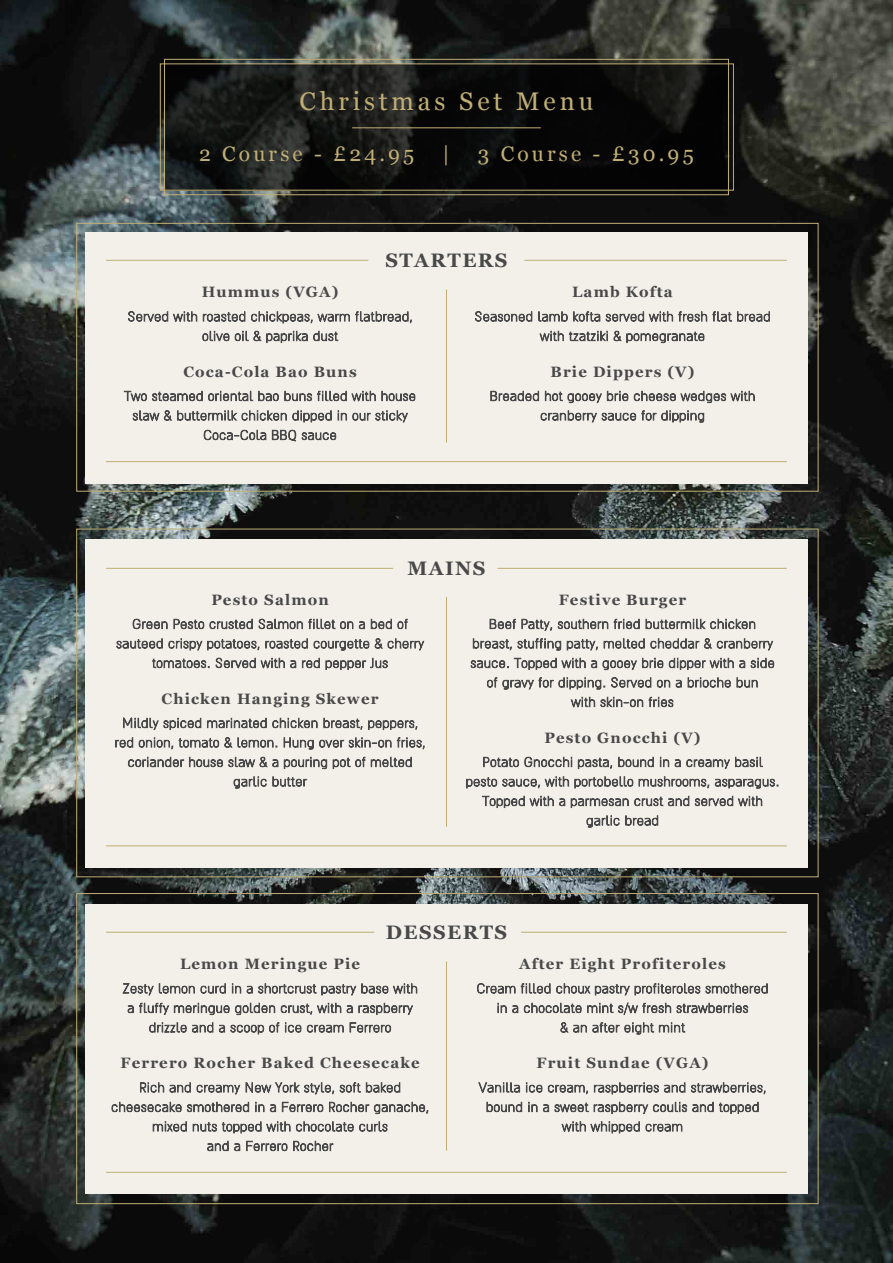
<style>
.page{position:relative;width:893px;height:1263px;background:#fff}
.page>*{position:absolute;margin:0;border:0;box-sizing:border-box;transform-origin:0 0}
.t1{font:25.5px "Georgia";letter-spacing:.15em;color:#c0ae75}
.t2{font:21px "Georgia";letter-spacing:.15em;color:#c0ae75}
.t3{font:700 19.5px "Georgia";letter-spacing:.075em;color:#4a494a}
.t4{font:700 15px "Georgia";letter-spacing:.075em;color:#4a494a}
</style>
<div class="page">
<img style="left:0;top:0;width:893px;height:1263px">
<div style="left:76px;top:223px;width:742px;height:269px;border:1px solid #c0ae75"></div>
<div style="left:85px;top:232px;width:723px;height:251px;background:#f2f0e9"></div>
<svg style="left:128px;top:311px;width:69px;height:11px"></svg>
<svg style="left:203px;top:311px;width:42px;height:11px"></svg>
<svg style="left:251px;top:311px;width:161px;height:12px"></svg>
<svg style="left:202px;top:331px;width:27px;height:10px"></svg>
<svg style="left:235px;top:331px;width:103px;height:12px"></svg>
<svg style="left:124px;top:391px;width:238px;height:10px"></svg>
<svg style="left:363px;top:391px;width:52px;height:10px"></svg>
<svg style="left:133px;top:410px;width:199px;height:12px"></svg>
<svg style="left:338px;top:410px;width:70px;height:12px"></svg>
<svg style="left:204px;top:430px;width:62px;height:10px"></svg>
<svg style="left:272px;top:430px;width:24px;height:11px"></svg>
<svg style="left:302px;top:432px;width:34px;height:8px"></svg>
<svg style="left:475px;top:311px;width:57px;height:11px"></svg>
<svg style="left:538px;top:311px;width:62px;height:11px"></svg>
<svg style="left:606px;top:311px;width:164px;height:11px"></svg>
<svg style="left:540px;top:331px;width:68px;height:10px"></svg>
<svg style="left:614px;top:331px;width:90px;height:12px"></svg>
<svg style="left:490px;top:391px;width:49px;height:10px"></svg>
<svg style="left:545px;top:391px;width:83px;height:12px"></svg>
<svg style="left:634px;top:391px;width:121px;height:12px"></svg>
<svg style="left:541px;top:410px;width:163px;height:12px"></svg>
<hr style="left:446px;top:289px;width:1px;height:153px;background:#c0ae75">
<hr style="left:524px;top:260px;width:263px;height:1px;background:#c0ae75">
<hr style="left:106px;top:260px;width:262px;height:1px;background:#c0ae75">
<hr style="left:106px;top:461px;width:681px;height:1px;background:#c0ae75">
<div style="left:85px;top:540px;width:723px;height:328px;background:#f2f0e9"></div>
<svg style="left:133px;top:619px;width:35px;height:10px"></svg>
<svg style="left:174px;top:619px;width:30px;height:10px"></svg>
<svg style="left:210px;top:619px;width:43px;height:10px"></svg>
<svg style="left:259px;top:619px;width:94px;height:10px"></svg>
<svg style="left:359px;top:621px;width:6px;height:8px"></svg>
<svg style="left:371px;top:619px;width:21px;height:10px"></svg>
<svg style="left:398px;top:619px;width:10px;height:10px"></svg>
<svg style="left:116px;top:638px;width:47px;height:11px"></svg>
<svg style="left:169px;top:638px;width:90px;height:12px"></svg>
<svg style="left:265px;top:638px;width:43px;height:11px"></svg>
<svg style="left:314px;top:639px;width:55px;height:11px"></svg>
<svg style="left:375px;top:638px;width:49px;height:12px"></svg>
<svg style="left:152px;top:659px;width:57px;height:9px"></svg>
<svg style="left:216px;top:658px;width:80px;height:10px"></svg>
<svg style="left:302px;top:658px;width:18px;height:10px"></svg>
<svg style="left:326px;top:658px;width:62px;height:12px"></svg>
<svg style="left:123px;top:717px;width:78px;height:13px"></svg>
<svg style="left:207px;top:718px;width:110px;height:10px"></svg>
<svg style="left:324px;top:718px;width:38px;height:12px"></svg>
<svg style="left:368px;top:720px;width:49px;height:10px"></svg>
<svg style="left:115px;top:737px;width:18px;height:10px"></svg>
<svg style="left:139px;top:737px;width:34px;height:12px"></svg>
<svg style="left:179px;top:737px;width:53px;height:11px"></svg>
<svg style="left:238px;top:737px;width:39px;height:10px"></svg>
<svg style="left:284px;top:737px;width:107px;height:12px"></svg>
<svg style="left:397px;top:737px;width:28px;height:12px"></svg>
<svg style="left:128px;top:757px;width:150px;height:10px"></svg>
<svg style="left:284px;top:757px;width:43px;height:12px"></svg>
<svg style="left:333px;top:757px;width:32px;height:12px"></svg>
<svg style="left:371px;top:757px;width:41px;height:10px"></svg>
<svg style="left:234px;top:776px;width:73px;height:12px"></svg>
<svg style="left:490px;top:619px;width:62px;height:12px"></svg>
<svg style="left:558px;top:619px;width:50px;height:10px"></svg>
<svg style="left:614px;top:619px;width:26px;height:10px"></svg>
<svg style="left:646px;top:619px;width:109px;height:10px"></svg>
<svg style="left:473px;top:638px;width:88px;height:12px"></svg>
<svg style="left:567px;top:639px;width:31px;height:11px"></svg>
<svg style="left:604px;top:638px;width:169px;height:12px"></svg>
<svg style="left:471px;top:658px;width:126px;height:12px"></svg>
<svg style="left:603px;top:658px;width:60px;height:12px"></svg>
<svg style="left:669px;top:658px;width:76px;height:12px"></svg>
<svg style="left:751px;top:658px;width:23px;height:10px"></svg>
<svg style="left:487px;top:677px;width:118px;height:12px"></svg>
<svg style="left:611px;top:677px;width:40px;height:11px"></svg>
<svg style="left:657px;top:680px;width:13px;height:7px"></svg>
<svg style="left:676px;top:680px;width:6px;height:8px"></svg>
<svg style="left:688px;top:677px;width:43px;height:10px"></svg>
<svg style="left:737px;top:677px;width:21px;height:10px"></svg>
<svg style="left:571px;top:697px;width:72px;height:10px"></svg>
<svg style="left:649px;top:697px;width:24px;height:10px"></svg>
<svg style="left:483px;top:757px;width:89px;height:10px"></svg>
<svg style="left:578px;top:758px;width:34px;height:11px"></svg>
<svg style="left:618px;top:757px;width:36px;height:10px"></svg>
<svg style="left:660px;top:757px;width:9px;height:10px"></svg>
<svg style="left:675px;top:757px;width:88px;height:12px"></svg>
<svg style="left:466px;top:776px;width:167px;height:12px"></svg>
<svg style="left:639px;top:776px;width:70px;height:12px"></svg>
<svg style="left:715px;top:779px;width:63px;height:9px"></svg>
<svg style="left:482px;top:796px;width:83px;height:12px"></svg>
<svg style="left:571px;top:796px;width:118px;height:12px"></svg>
<svg style="left:695px;top:796px;width:67px;height:10px"></svg>
<svg style="left:587px;top:815px;width:32px;height:12px"></svg>
<svg style="left:625px;top:815px;width:33px;height:11px"></svg>
<hr style="left:446px;top:597px;width:1px;height:230px;background:#c0ae75">
<hr style="left:106px;top:845px;width:681px;height:1px;background:#c0ae75">
<hr style="left:497px;top:568px;width:290px;height:1px;background:#c0ae75">
<hr style="left:106px;top:568px;width:287px;height:1px;background:#c0ae75">
<div style="left:85px;top:904px;width:723px;height:289px;background:#f2f0e9"></div>
<svg style="left:123px;top:983px;width:72px;height:12px"></svg>
<svg style="left:201px;top:983px;width:25px;height:10px"></svg>
<svg style="left:232px;top:983px;width:9px;height:10px"></svg>
<svg style="left:247px;top:983px;width:170px;height:12px"></svg>
<svg style="left:128px;top:1003px;width:147px;height:12px"></svg>
<svg style="left:281px;top:1003px;width:60px;height:12px"></svg>
<svg style="left:347px;top:1005px;width:6px;height:8px"></svg>
<svg style="left:359px;top:1003px;width:54px;height:12px"></svg>
<svg style="left:149px;top:1022px;width:64px;height:11px"></svg>
<svg style="left:219px;top:1022px;width:60px;height:12px"></svg>
<svg style="left:285px;top:1022px;width:16px;height:10px"></svg>
<svg style="left:307px;top:1025px;width:37px;height:8px"></svg>
<svg style="left:350px;top:1022px;width:41px;height:10px"></svg>
<svg style="left:140px;top:1082px;width:24px;height:10px"></svg>
<svg style="left:170px;top:1082px;width:21px;height:11px"></svg>
<svg style="left:197px;top:1085px;width:43px;height:9px"></svg>
<svg style="left:246px;top:1082px;width:88px;height:12px"></svg>
<svg style="left:340px;top:1082px;width:60px;height:11px"></svg>
<svg style="left:112px;top:1102px;width:137px;height:10px"></svg>
<svg style="left:255px;top:1102px;width:9px;height:10px"></svg>
<svg style="left:270px;top:1104px;width:6px;height:8px"></svg>
<svg style="left:282px;top:1102px;width:41px;height:10px"></svg>
<svg style="left:329px;top:1102px;width:99px;height:12px"></svg>
<svg style="left:153px;top:1121px;width:34px;height:10px"></svg>
<svg style="left:193px;top:1121px;width:97px;height:12px"></svg>
<svg style="left:296px;top:1121px;width:91px;height:11px"></svg>
<svg style="left:207px;top:1141px;width:21px;height:10px"></svg>
<svg style="left:234px;top:1143px;width:6px;height:8px"></svg>
<svg style="left:246px;top:1141px;width:41px;height:10px"></svg>
<svg style="left:293px;top:1141px;width:40px;height:10px"></svg>
<svg style="left:477px;top:983px;width:38px;height:11px"></svg>
<svg style="left:521px;top:983px;width:29px;height:10px"></svg>
<svg style="left:556px;top:983px;width:212px;height:12px"></svg>
<svg style="left:498px;top:1003px;width:20px;height:10px"></svg>
<svg style="left:524px;top:1002px;width:224px;height:13px"></svg>
<svg style="left:560px;top:1022px;width:125px;height:12px"></svg>
<svg style="left:478px;top:1082px;width:42px;height:11px"></svg>
<svg style="left:526px;top:1082px;width:16px;height:10px"></svg>
<svg style="left:548px;top:1085px;width:40px;height:9px"></svg>
<svg style="left:594px;top:1082px;width:91px;height:12px"></svg>
<svg style="left:691px;top:1082px;width:74px;height:12px"></svg>
<svg style="left:487px;top:1102px;width:35px;height:10px"></svg>
<svg style="left:528px;top:1102px;width:9px;height:10px"></svg>
<svg style="left:543px;top:1102px;width:215px;height:12px"></svg>
<svg style="left:562px;top:1121px;width:78px;height:12px"></svg>
<svg style="left:646px;top:1124px;width:36px;height:8px"></svg>
<hr style="left:446px;top:961px;width:1px;height:190px;background:#c0ae75">
<hr style="left:106px;top:1172px;width:681px;height:1px;background:#c0ae75">
<hr style="left:521px;top:932px;width:266px;height:1px;background:#c0ae75">
<hr style="left:106px;top:932px;width:268px;height:1px;background:#c0ae75">
<svg style="left:166px;top:66px;width:561px;height:123px;background:#101110"></svg>
<div style="left:164px;top:59px;width:565px;height:136px;border:1px solid #c0ae75"></div>
<div style="left:160px;top:64px;width:574px;height:127px;border:1px solid #c0ae75"></div>
<hr style="left:352px;top:127px;width:189px;height:1px;background:#c0ae75">
<h1 class="t1" style="left:300px;top:83px;width:295px">Christmas Set Menu</h1>
<h2 class="t2" style="left:199px;top:138px;width:217px">2 Course - £24.95</h2>
<h2 class="t2" style="left:442px;top:138px;width:9px">|</h2>
<h2 class="t2" style="left:478px;top:138px;width:217px">3 Course - £30.95</h2>
<p class="t4" style="left:202px;top:281px;width:138px">Hummus (VGA)</p>
<p class="t4" style="left:183px;top:360px;width:175px">Coca-Cola Bao Buns</p>
<h3 class="t3" style="left:385px;top:246px;width:124px">STARTERS</h3>
<p class="t4" style="left:572px;top:281px;width:102px">Lamb Kofta</p>
<p class="t4" style="left:550px;top:360px;width:145px">Brie Dippers (V)</p>
<p class="t4" style="left:211px;top:588px;width:119px">Pesto Salmon</p>
<h3 class="t3" style="left:407px;top:553px;width:80px">MAINS</h3>
<p class="t4" style="left:162px;top:687px;width:218px">Chicken Hanging Skewer</p>
<p class="t4" style="left:559px;top:588px;width:129px">Festive Burger</p>
<p class="t4" style="left:544px;top:726px;width:158px">Pesto Gnocchi (V)</p>
<p class="t4" style="left:180px;top:952px;width:181px">Lemon Meringue Pie</p>
<h3 class="t3" style="left:386px;top:918px;width:123px">DESSERTS</h3>
<p class="t4" style="left:519px;top:952px;width:208px">After Eight Profiteroles</p>
<p class="t4" style="left:121px;top:1051px;width:301px">Ferrero Rocher Baked Cheesecake</p>
<p class="t4" style="left:536px;top:1051px;width:174px">Fruit Sundae (VGA)</p>
</div>
